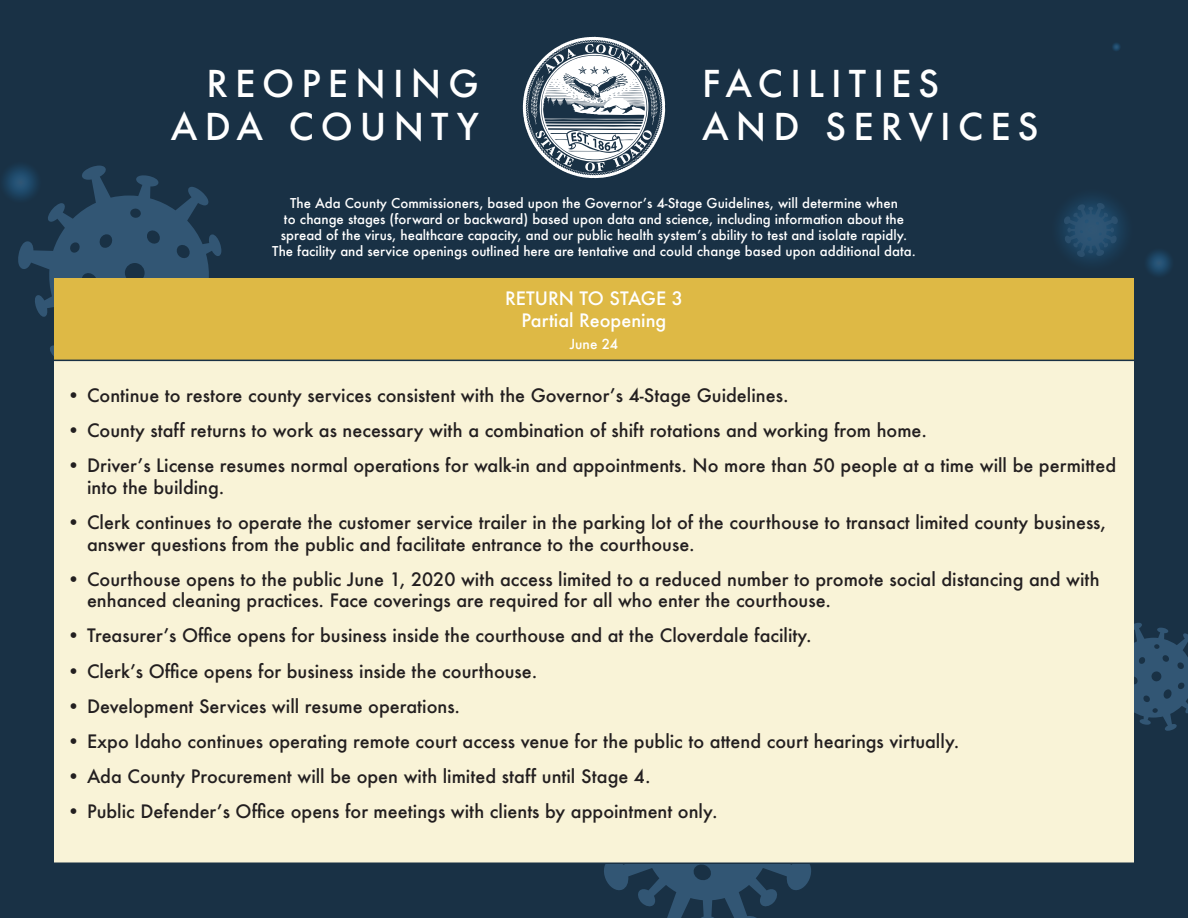
<style>
.page{position:relative;width:1188px;height:918px;background:#193145}
.page>*{position:absolute;margin:0;border:0;box-sizing:border-box;transform-origin:0 0}
.t1{font:500 36px/43.2px "Futura";letter-spacing:.2em;color:#fff}
.t2{font:500 18px/21.6px "Futura";color:#231f20}
.t3{font:500 18px "Futura";color:#fff}
.t4{font:500 13.5px "Futura";color:#fff}
.t5{font:500 13.2px/15.9px "Futura";color:#fff;text-align:center}
</style>
<div class="page">
<svg style="left:17px;top:166px;width:224px;height:216px;background:#254259"></svg>
<svg style="left:599px;top:864px;width:219px;height:54px;background:#25435c"></svg>
<div style="left:1049px;top:186px;width:86px;height:86px;background:linear-gradient(to right,#19344a,#19354b);border-radius:43px"></div>
<svg style="left:0;top:160px;width:42px;height:44px;background:#1b3b55"></svg>
<svg style="left:1110px;top:41px;width:11px;height:11px"></svg>
<svg style="left:1064px;top:203px;width:54px;height:54px;background:#244967"></svg>
<svg style="left:1134px;top:623px;width:54px;height:108px;background:#2a4a65"></svg>
<svg style="left:1142px;top:246px;width:33px;height:33px"></svg>
<svg style="left:523px;top:37px;width:142px;height:141px"></svg>
<div style="left:54px;top:279px;width:1080px;height:81px;background:#deb945"></div>
<div style="left:54px;top:360px;width:1080px;height:503px;background:#f9f3d7"></div>
<hr style="left:54px;top:862px;width:1080px;height:2px;background:#193145">
<hr style="left:54px;top:360px;width:1080px;height:1px;background:#193145">
<p class="t1" style="left:171px;top:62px;width:310px;text-align:right">REOPENING<br>ADA COUNTY</p>
<p class="t1" style="left:702px;top:62px;width:338px">FACILITIES<br>AND SERVICES</p>
<p class="t5" style="left:272px;top:195px;width:645px">The Ada County Commissioners, based upon the Governor’s 4-Stage Guidelines, will determine when<br>to change stages (forward or backward) based upon data and science, including information about the spread of the virus, healthcare capacity, and our public health system’s ability to test and isolate rapidly.<br>The facility and service openings outlined here are tentative and could change based upon additional data.</p>
<p class="t3" style="left:505px;top:286px;width:179px">RETURN TO STAGE 3</p>
<p class="t3" style="left:522px;top:308px;width:146px">Partial Reopening</p>
<p class="t4" style="left:570px;top:334px;width:50px">June 24</p>
<p class="t2" style="left:67px;top:384px;width:723px">• Continue to restore county services consistent with the Governor’s 4-Stage Guidelines.</p>
<p class="t2" style="left:67px;top:420px;width:862px">• County staff returns to work as necessary with a combination of shift rotations and working from home.</p>
<p class="t2" style="left:87px;top:455px;width:1031px;text-indent:-20px">• Driver’s License resumes normal operations for walk-in and appointments. No more than 50 people at a time will be permitted into the building.</p>
<p class="t2" style="left:87px;top:511px;width:1021px;text-indent:-20px">• Clerk continues to operate the customer service trailer in the parking lot of the courthouse to transact limited county business, answer questions from the public and facilitate entrance to the courthouse.</p>
<p class="t2" style="left:87px;top:568px;width:1014px;text-indent:-20px">• Courthouse opens to the public June 1, 2020 with access limited to a reduced number to promote social distancing and with enhanced cleaning practices. Face coverings are required for all who enter the courthouse.</p>
<p class="t2" style="left:67px;top:625px;width:747px">• Treasurer’s Office opens for business inside the courthouse and at the Cloverdale facility.</p>
<p class="t2" style="left:67px;top:660px;width:472px">• Clerk’s Office opens for business inside the courthouse.</p>
<p class="t2" style="left:67px;top:695px;width:395px">• Development Services will resume operations.</p>
<p class="t2" style="left:67px;top:730px;width:894px">• Expo Idaho continues operating remote court access venue for the public to attend court hearings virtually.</p>
<p class="t2" style="left:67px;top:765px;width:585px">• Ada County Procurement will be open with limited staff until Stage 4.</p>
<p class="t2" style="left:67px;top:800px;width:652px">• Public Defender’s Office opens for meetings with clients by appointment only.</p>
</div>
